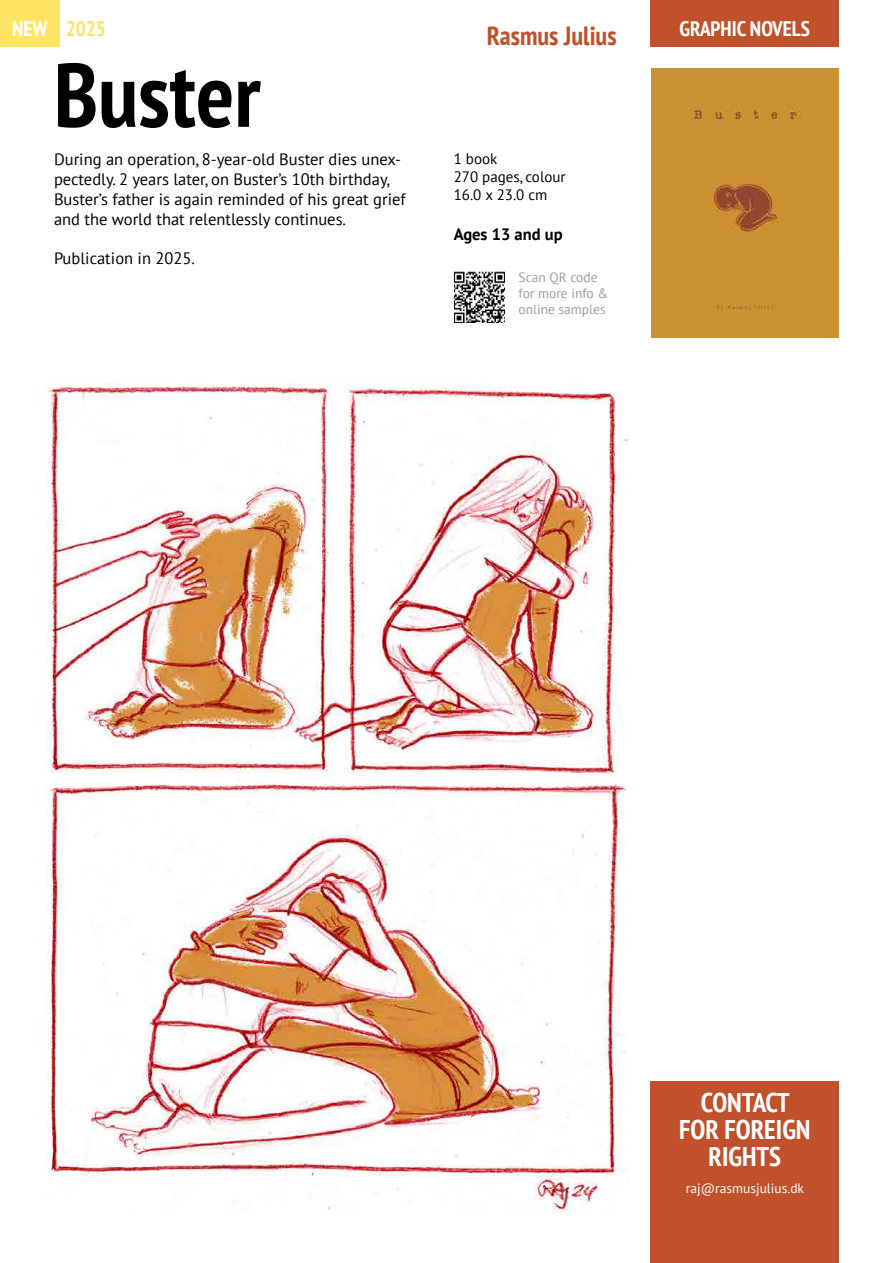
<style>
.page{position:relative;width:893px;height:1263px;background:#fff}
.page>*{position:absolute;margin:0;border:0;box-sizing:border-box;transform-origin:0 0}
.t1{font:700 condensed 90px "PT Sans";color:#000}
.t2{font:700 condensed 27px/27px "PT Sans";color:#fff;text-align:center}
.t3{font:700 condensed 26.4px "PT Sans";color:#c0512b}
.t4{font:700 condensed 21px "PT Sans";color:#fff}
.t5{font:700 condensed 21px "PT Sans";color:#ffe463}
.t6{font:16.5px/19.8px "PT Sans";color:#000}
.t7{font:700 16.5px "PT Sans";color:#000}
.t8{font:15px/18px "PT Sans";color:#000}
.t9{font:13.5px/16.2px "PT Sans";color:#9d9d9c}
.t10{font:13.5px "PT Sans";color:#fff}
.s1{color:#fff}
</style>
<div class="page">
<div style="left:651px;top:1081px;width:188px;height:182px;background:#c0512b"></div>
<div style="left:651px;top:0;width:188px;height:47px;background:#c0512b"></div>
<div style="left:0;top:0;width:59px;height:46px;background:#ffe463"></div>
<img style="left:47px;top:383px;width:581px;height:828px">
<div style="left:651px;top:68px;width:188px;height:270px;background:#ca9231"></div>
<img style="left:454px;top:272px;width:51px;height:51px">
<p class="t5" style="left:12px;top:15px;width:95px"><span class="s1">NEW</span> 2025</p>
<p class="t4" style="left:680px;top:15px;width:132px">GRAPHIC NOVELS</p>
<h1 class="t1" style="left:54px;top:35px;width:208px">Buster</h1>
<h3 class="t3" style="left:487px;top:18px;width:131px">Rasmus Julius</h3>
<p class="t6" style="left:54px;top:149px;width:353px">During an operation, 8-year-old Buster dies unex&shy;pectedly. 2 years later, on Buster’s 10th birthday, Buster’s father is again reminded of his great grief and the world that relentlessly continues.</p>
<p class="t6" style="left:54px;top:248px;width:142px">Publication in 2025.</p>
<p class="t8" style="left:454px;top:150px;width:113px">1 book<br>270 pages, colour<br>16.0 x 23.0 cm</p>
<p class="t7" style="left:454px;top:223px;width:110px">Ages 13 and up</p>
<p class="t9" style="left:519px;top:269px;width:91px">Scan QR code for more info &amp; online samples</p>
<h2 class="t2" style="left:679px;top:1089px;width:133px">CONTACT<br>FOR FOREIGN<br>RIGHTS</h2>
<p class="t10" style="left:686px;top:1180px;width:120px">raj@rasmusjulius.dk</p>
</div>
